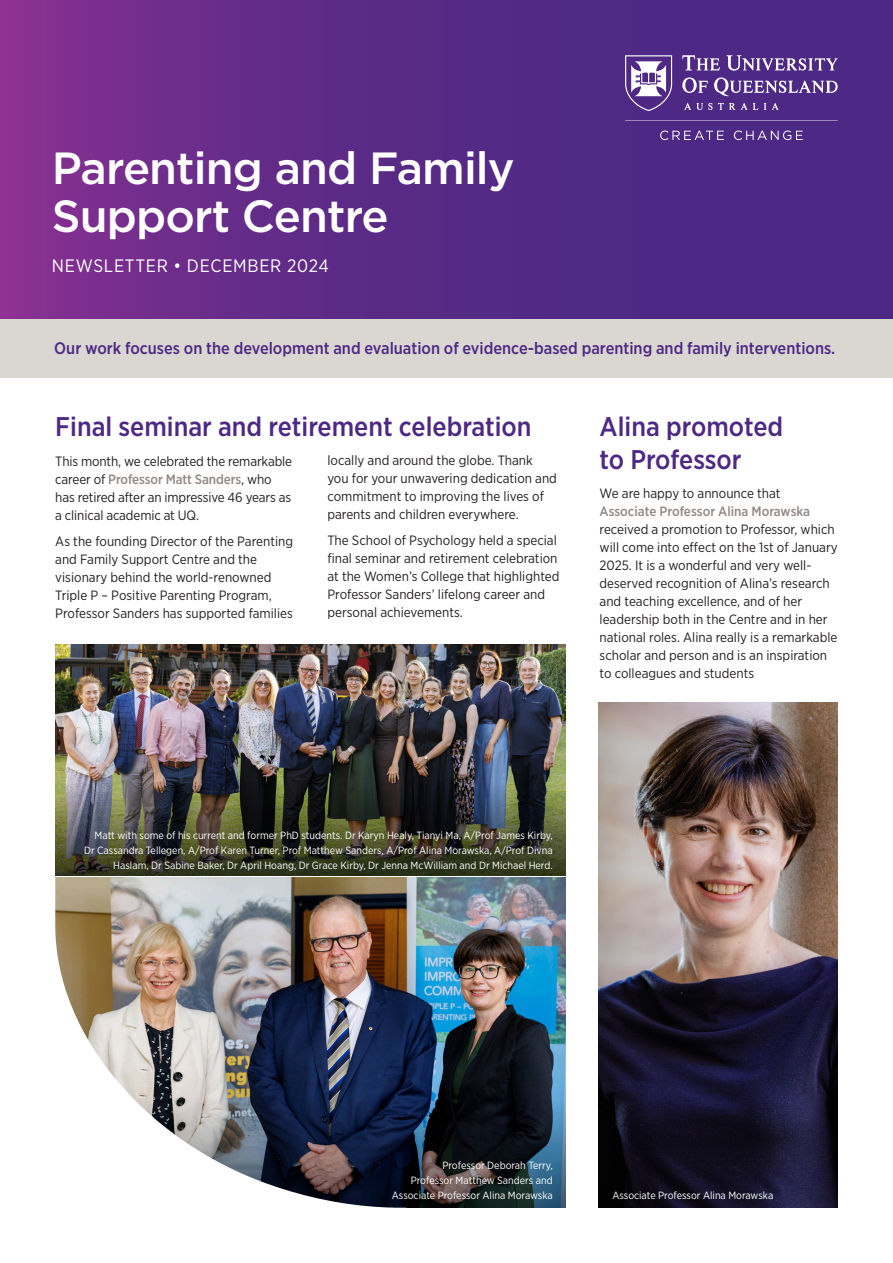
<style>
.page{position:relative;width:893px;height:1263px;background:#fff}
.page>*{position:absolute;margin:0;border:0;box-sizing:border-box;transform-origin:0 0}
.body{font:500 45px/48px "Gotham";letter-spacing:-.02em;color:#fff}
.Subhead{font:500 27px/33px "Gotham Narrow";color:#4d2884}
.body-2{font:18px "Gotham Narrow";letter-spacing:.04em;color:#fff}
.body-3{font:500 16.65px "Gotham Narrow";color:#4d2884}
.body-4{font:13.5px/18px "Gotham Narrow";color:#231f20}
.t1{font:10.5px/15px "Gotham Narrow";color:#fff;text-align:right}
.s1{font-weight:500;color:#928884}
</style>
<div class="page">
<img style="left:406px;top:878px;width:160px;height:220px">
<svg style="left:406px;top:1098px;width:160px;height:110px;background:#1d2933"></svg>
<div style="left:0;top:319px;width:893px;height:59px;background:#dad6d2"></div>
<svg style="left:0;top:0;width:893px;height:319px;background:#5e2a87"></svg>
<svg style="left:625px;top:55px;width:213px;height:85px;background:#6a4a97"></svg>
<img style="left:599px;top:702px;width:238px;height:506px">
<img style="left:55px;top:644px;width:511px;height:139px">
<img style="left:55px;top:783px;width:511px;height:93px">
<img style="left:55px;top:877px;width:351px;height:331px">
<p class="body" style="left:52px;top:143px;width:464px">Parenting and Family<br>Support Centre</p>
<p class="body-2" style="left:52px;top:255px;width:278px">NEWSLETTER • DECEMBER 2024</p>
<p class="body-3" style="left:54px;top:337px;width:783px">Our work focuses on the development and evaluation of evidence-based parenting and family interventions.</p>
<p class="Subhead" style="left:55px;top:409px;width:478px">Final seminar and retirement celebration</p>
<p class="body-4" style="left:55px;top:452px;width:238px">This month, we celebrated the remarkable career of <span class="s1">Professor Matt Sanders</span>, who has retired after an impressive 46 years as a clinical academic at UQ.</p>
<p class="body-4" style="left:55px;top:532px;width:239px">As the founding Director of the Parenting and Family Support Centre and the visionary behind the world-renowned Triple P – Positive Parenting Program, Professor Sanders has supported families</p>
<p class="body-4" style="left:327px;top:451px;width:231px">locally and around the globe. Thank you for your unwavering dedication and commitment to improving the lives of parents and children everywhere.</p>
<p class="body-4" style="left:327px;top:531px;width:234px">The School of Psychology held a special final seminar and retirement celebration at the Women’s College that highlighted Professor Sanders’ lifelong career and personal achievements.</p>
<p class="Subhead" style="left:600px;top:409px;width:185px">Alina promoted to Professor</p>
<p class="body-4" style="left:600px;top:484px;width:240px">We are happy to announce that <span class="s1">Associate Professor Alina Morawska </span>received a promotion to Professor, which will come into effect on the 1st of January 2025. It is a wonderful and very well&shy;deserved recognition of Alina’s research and teaching excellence, and of her leadership both in the Centre and in her national roles. Alina really is a remarkable scholar and person and is an inspiration to colleagues and students</p>
<p class="t1" style="left:84px;top:828px;width:470px">Matt with some of his current and former PhD students. Dr Karyn Healy, Tianyi Ma, A/Prof James Kirby,<br>Dr Cassandra Tellegen, A/Prof Karen Turner, Prof Matthew Sanders, A/Prof Alina Morawska, A/Prof Divna<br>Haslam, Dr Sabine Baker, Dr April Hoang, Dr Grace Kirby, Dr Jenna McWilliam and Dr Michael Herd.</p>
<p class="t1" style="left:392px;top:1158px;width:162px">Professor Deborah Terry,<br>Professor Matthew Sanders and<br>Associate Professor Alina Morawska</p>
<p class="t1" style="left:612px;top:1187px;width:162px">Associate Professor Alina Morawska</p>
</div>
